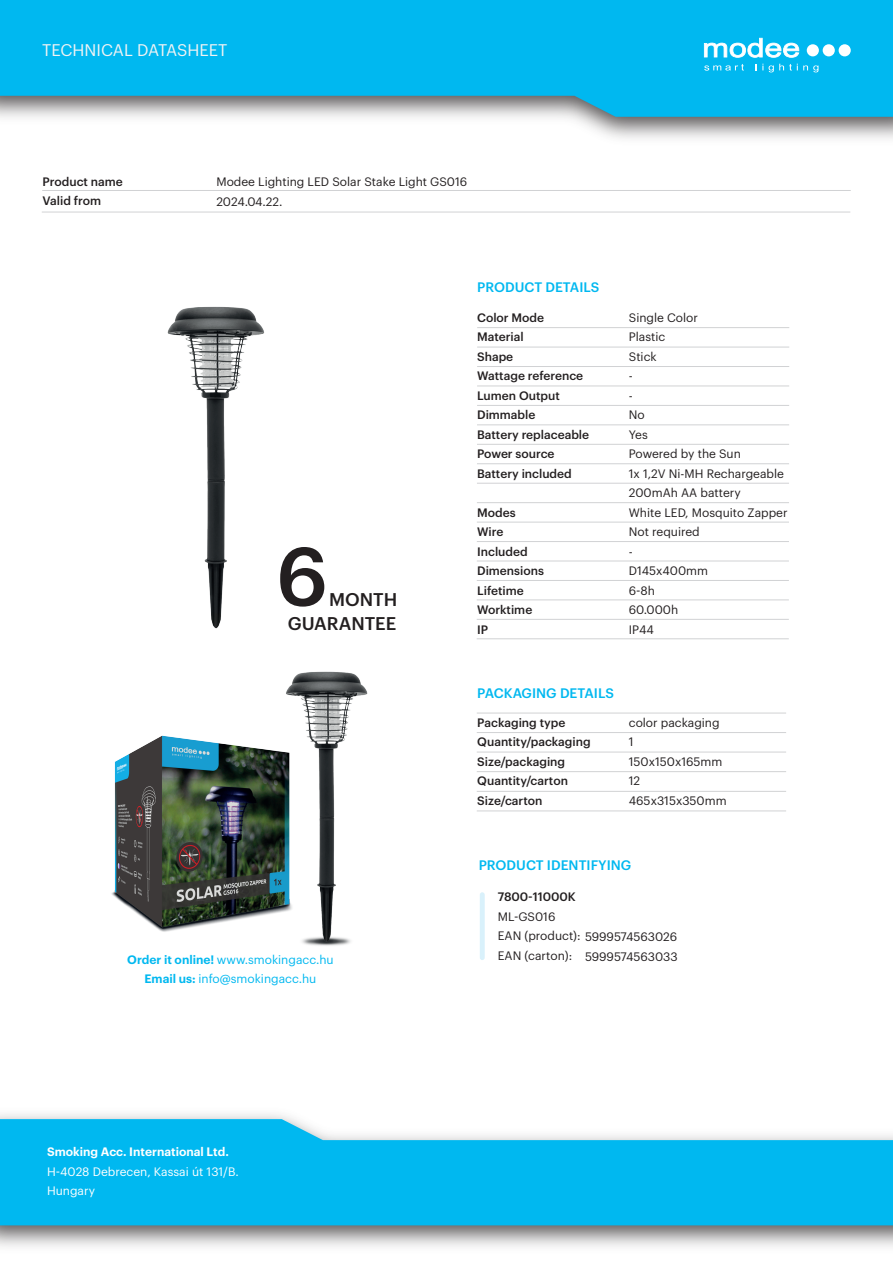
<style>
.page{position:relative;width:893px;height:1263px;background:#fff}
.page>*{position:absolute;margin:0;border:0;box-sizing:border-box;transform-origin:0 0}
.t1{font:500 81.15px "Graphik";color:#231f20}
.t2{font:500 18px "Graphik";color:#231f20}
.t3{font:16.5px "Graphik";color:#f2f3f4}
.t4{font:500 13.5px "Graphik";color:#00b8f0}
.t5{font:12px/19.5px "Graphik";color:#231f20}
.t6{font:500 12px/19.5px "Graphik";color:#231f20}
.t7{font:12px/19.5px "Graphik";color:#00b8f0;text-align:center}
.t8{font:12px/19.5px "Graphik";color:#fff}
.t9{font:600 12px "Graphik";color:#fff}
.s1{font-weight:600}
</style>
<div class="page">
<img style="left:0;top:1114px;width:893px;height:133px">
<svg style="left:0;top:1119px;width:893px;height:106px;background:#20c0f1"></svg>
<svg style="left:0;top:0;width:893px;height:117px;background:#16b7e8"></svg>
<svg style="left:704px;top:38px;width:95px;height:20px"></svg>
<div style="left:807px;top:44px;width:12px;height:12px;background:#fff;border-radius:50%"></div>
<div style="left:823px;top:44px;width:12px;height:12px;background:#fff;border-radius:50%"></div>
<div style="left:839px;top:44px;width:12px;height:12px;background:#fff;border-radius:50%"></div>
<svg style="left:704px;top:64px;width:40px;height:7px"></svg>
<svg style="left:756px;top:64px;width:7px;height:6px"></svg>
<svg style="left:769px;top:64px;width:49px;height:8px"></svg>
<img style="left:111px;top:671px;width:257px;height:275px">
<hr style="left:43px;top:190px;width:807px;height:1px;background:#d1d2d4">
<hr style="left:42px;top:212px;width:808px;height:1px;background:#d1d2d4">
<hr style="left:477px;top:732px;width:309px;height:1px;background:#d1d2d4">
<hr style="left:477px;top:752px;width:309px;height:1px;background:#d1d2d4">
<hr style="left:477px;top:713px;width:309px;height:1px;background:#d1d2d4">
<hr style="left:477px;top:771px;width:309px;height:1px;background:#d1d2d4">
<hr style="left:477px;top:791px;width:309px;height:1px;background:#d1d2d4">
<hr style="left:477px;top:810px;width:309px;height:1px;background:#d1d2d4">
<div style="left:480px;top:892px;width:5px;height:68px;background:#d9f1fb;border-radius:2px"></div>
<hr style="left:477px;top:327px;width:312px;height:1px;background:#d1d2d4">
<hr style="left:477px;top:347px;width:312px;height:1px;background:#d1d2d4">
<hr style="left:477px;top:366px;width:312px;height:1px;background:#d1d2d4">
<hr style="left:477px;top:385px;width:312px;height:1px;background:#d1d2d4">
<hr style="left:477px;top:405px;width:312px;height:1px;background:#d1d2d4">
<hr style="left:477px;top:424px;width:312px;height:1px;background:#d1d2d4">
<hr style="left:477px;top:444px;width:312px;height:1px;background:#d1d2d4">
<hr style="left:477px;top:463px;width:312px;height:1px;background:#d1d2d4">
<hr style="left:477px;top:483px;width:312px;height:1px;background:#d1d2d4">
<hr style="left:477px;top:502px;width:312px;height:1px;background:#d1d2d4">
<hr style="left:477px;top:522px;width:312px;height:1px;background:#d1d2d4">
<hr style="left:477px;top:541px;width:312px;height:1px;background:#d1d2d4">
<hr style="left:477px;top:561px;width:312px;height:1px;background:#d1d2d4">
<hr style="left:477px;top:580px;width:312px;height:1px;background:#d1d2d4">
<hr style="left:477px;top:599px;width:312px;height:1px;background:#d1d2d4">
<hr style="left:477px;top:619px;width:312px;height:1px;background:#d1d2d4">
<hr style="left:477px;top:638px;width:312px;height:1px;background:#d1d2d4">
<img style="left:167px;top:306px;width:98px;height:323px">
<h3 class="t3" style="left:42px;top:37px;width:187px">TECHNICAL DATASHEET</h3>
<p class="t6" style="left:43px;top:171px;width:82px">Product name<br>Valid from</p>
<p class="t5" style="left:216px;top:171px;width:252px">Modee Lighting LED Solar Stake Light GS016<br>2024.04.22.</p>
<p class="t4" style="left:477px;top:277px;width:124px">PRODUCT DETAILS</p>
<p class="t6" style="left:477px;top:306px;width:114px">Color Mode<br>Material<br>Shape<br>Wattage reference<br>Lumen Output<br>Dimmable<br>Battery replaceable<br>Power source<br>Battery included</p>
<p class="t6" style="left:477px;top:501px;width:68px">Modes<br>Wire<br>Included<br>Dimensions<br>Lifetime<br>Worktime<br>IP</p>
<p class="t5" style="left:629px;top:307px;width:160px">Single Color<br>Plastic<br>Stick<br>-<br>-<br>No<br>Yes<br>Powered by the Sun<br>1x 1,2V Ni-MH Rechargeable<br>200mAh AA battery<br>White LED, Mosquito Zapper<br>Not required<br>-<br>D145x400mm<br>6-8h<br>60.000h</p>
<h1 class="t1" style="left:276px;top:515px;width:53px">6</h1>
<h2 class="t2" style="left:329px;top:585px;width:70px">MONTH</h2>
<h2 class="t2" style="left:288px;top:610px;width:110px">GUARANTEE</h2>
<p class="t5" style="left:629px;top:619px;width:27px">IP44</p>
<p class="t4" style="left:477px;top:682px;width:138px">PACKAGING DETAILS</p>
<p class="t6" style="left:477px;top:711px;width:115px">Packaging type<br>Quantity/packaging<br>Size/packaging<br>Quantity/carton<br>Size/carton</p>
<p class="t5" style="left:629px;top:712px;width:99px">color packaging<br>1<br>150x150x165mm<br>12<br>465x315x350mm</p>
<p class="t7" style="left:127px;top:948px;width:208px"><span class="s1">Order it online!</span> www.smokingacc.hu<br><span class="s1">Email us:</span> info@smokingacc.hu</p>
<p class="t9" style="left:47px;top:1143px;width:183px">Smoking Acc. International Ltd.</p>
<p class="t8" style="left:47px;top:1161px;width:193px">H-4028 Debrecen, Kassai út 131/B.<br>Hungary</p>
<p class="t4" style="left:479px;top:854px;width:154px">PRODUCT IDENTIFYING</p>
<p class="t6" style="left:498px;top:886px;width:80px">7800-11000K</p>
<p class="t5" style="left:498px;top:906px;width:181px">ML-GS016<br>EAN (product): 5999574563026<br>EAN (carton):</p>
<p class="t5" style="left:585px;top:945px;width:94px">5999574563033</p>
</div>
